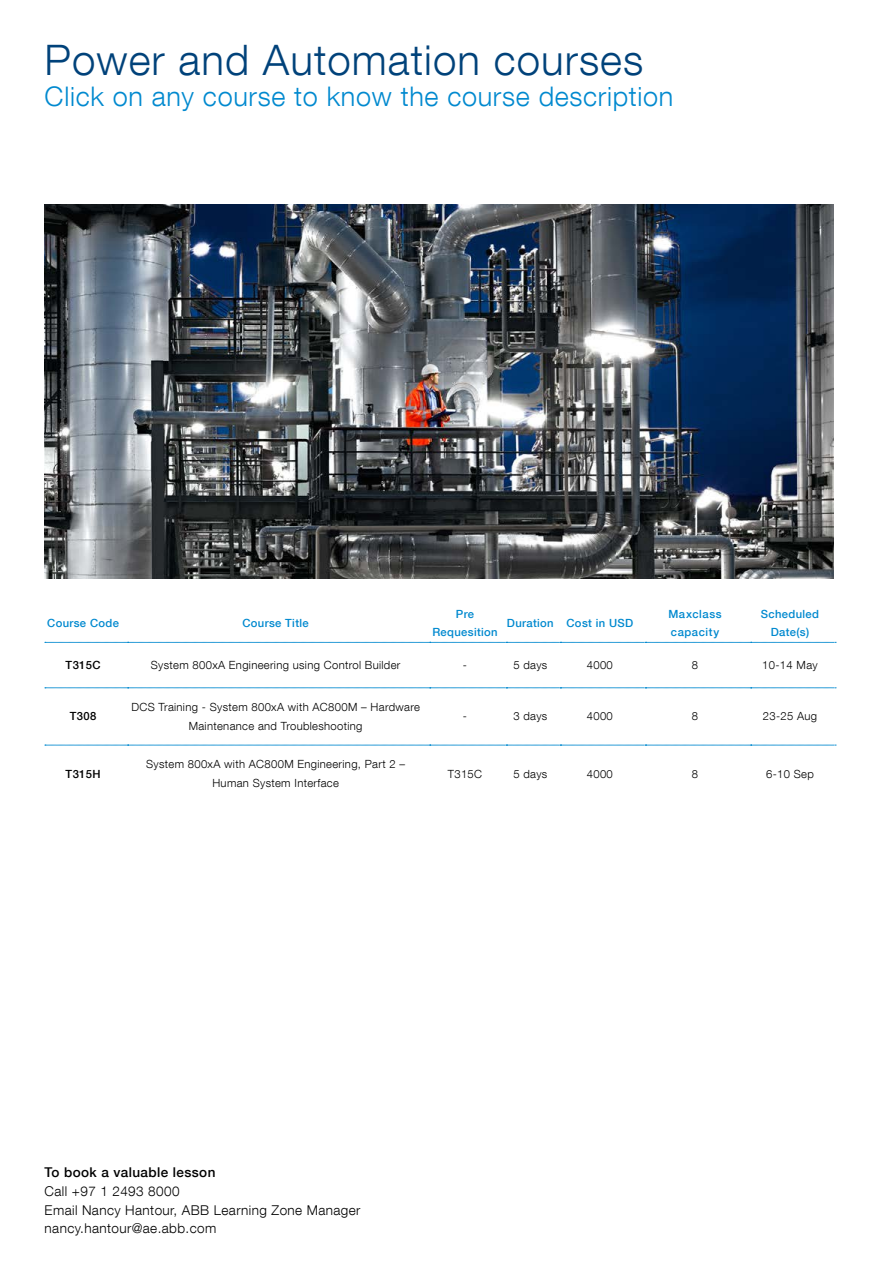
<style>
.page{position:relative;width:893px;height:1263px;background:#fff}
.page>*{position:absolute;margin:0;border:0;box-sizing:border-box;transform-origin:0 0}
.t1{font:300 42px "ABB Neue Helvetica";letter-spacing:.025em;color:#00427a}
.t2{font:300 27px "ABB Neue Helvetica";letter-spacing:.025em;color:#0089cf}
.t3{font:300 13.5px/18.8px "ABB Neue Helvetica";letter-spacing:.03em;color:#000}
.t4{font:500 13.5px "ABB Neue Helvetica";letter-spacing:.03em;color:#000}
.t5{font:300 11.25px/18.6px "ABB Neue Helvetica";letter-spacing:.03em;color:#000;text-align:center}
.t6{font:500 11.25px/18.6px "ABB Neue Helvetica";letter-spacing:.03em;color:#0089cf;text-align:center}
.t7{font:500 11.25px/18.6px "ABB Neue Helvetica";letter-spacing:.05em;color:#0089cf}
.t8{font:500 11.25px "ABB Neue Helvetica";letter-spacing:.03em;color:#000}
</style>
<div class="page">
<img style="left:45px;top:204px;width:788px;height:374px">
<svg style="left:45px;top:642px;width:791px;height:1px"></svg>
<svg style="left:45px;top:687px;width:791px;height:1px"></svg>
<svg style="left:45px;top:745px;width:791px;height:1px"></svg>
<h1 class="t1" style="left:45px;top:34px;width:600px">Power and Automation courses</h1>
<h2 class="t2" style="left:45px;top:80px;width:630px">Click on any course to know the course description</h2>
<p class="t6" style="left:47px;top:614px;width:73px">Course Code</p>
<p class="t6" style="left:242px;top:614px;width:68px">Course Title</p>
<p class="t6" style="left:432px;top:604px;width:67px">Pre<br>Requesition</p>
<p class="t6" style="left:507px;top:614px;width:128px">Duration Cost in USD</p>
<p class="t7" style="left:668px;top:604px;width:55px">Maxclass capacity</p>
<p class="t6" style="left:761px;top:604px;width:60px">Scheduled<br>Date(s)</p>
<p class="t8" style="left:66px;top:658px;width:36px">T315C</p>
<p class="t5" style="left:151px;top:655px;width:251px">System 800xA Engineering using Control Builder</p>
<p class="t5" style="left:463px;top:655px;width:6px">-</p>
<p class="t5" style="left:513px;top:655px;width:35px">5 days</p>
<p class="t5" style="left:587px;top:655px;width:28px">4000</p>
<p class="t5" style="left:692px;top:655px;width:8px">8</p>
<p class="t5" style="left:762px;top:655px;width:57px">10-14 May</p>
<p class="t8" style="left:70px;top:710px;width:28px">T308</p>
<p class="t5" style="left:131px;top:698px;width:290px">DCS Training - System 800xA with AC800M – Hardware<br>Maintenance and Troubleshooting</p>
<p class="t5" style="left:463px;top:707px;width:6px">-</p>
<p class="t5" style="left:513px;top:707px;width:35px">3 days</p>
<p class="t5" style="left:587px;top:707px;width:28px">4000</p>
<p class="t5" style="left:692px;top:707px;width:8px">8</p>
<p class="t5" style="left:763px;top:707px;width:56px">23-25 Aug</p>
<p class="t8" style="left:66px;top:767px;width:36px">T315H</p>
<p class="t5" style="left:146px;top:755px;width:261px">System 800xA with AC800M Engineering, Part 2 –<br>Human System Interface</p>
<p class="t5" style="left:448px;top:764px;width:36px">T315C</p>
<p class="t5" style="left:513px;top:764px;width:35px">5 days</p>
<p class="t5" style="left:587px;top:764px;width:28px">4000</p>
<p class="t5" style="left:692px;top:764px;width:8px">8</p>
<p class="t5" style="left:766px;top:764px;width:49px">6-10 Sep</p>
<p class="t4" style="left:45px;top:1164px;width:172px">To book a valuable lesson</p>
<p class="t3" style="left:45px;top:1181px;width:317px">Call +97 1 2493 8000<br>Email Nancy Hantour, ABB Learning Zone Manager nancy.hantour@ae.abb.com</p>
</div>
